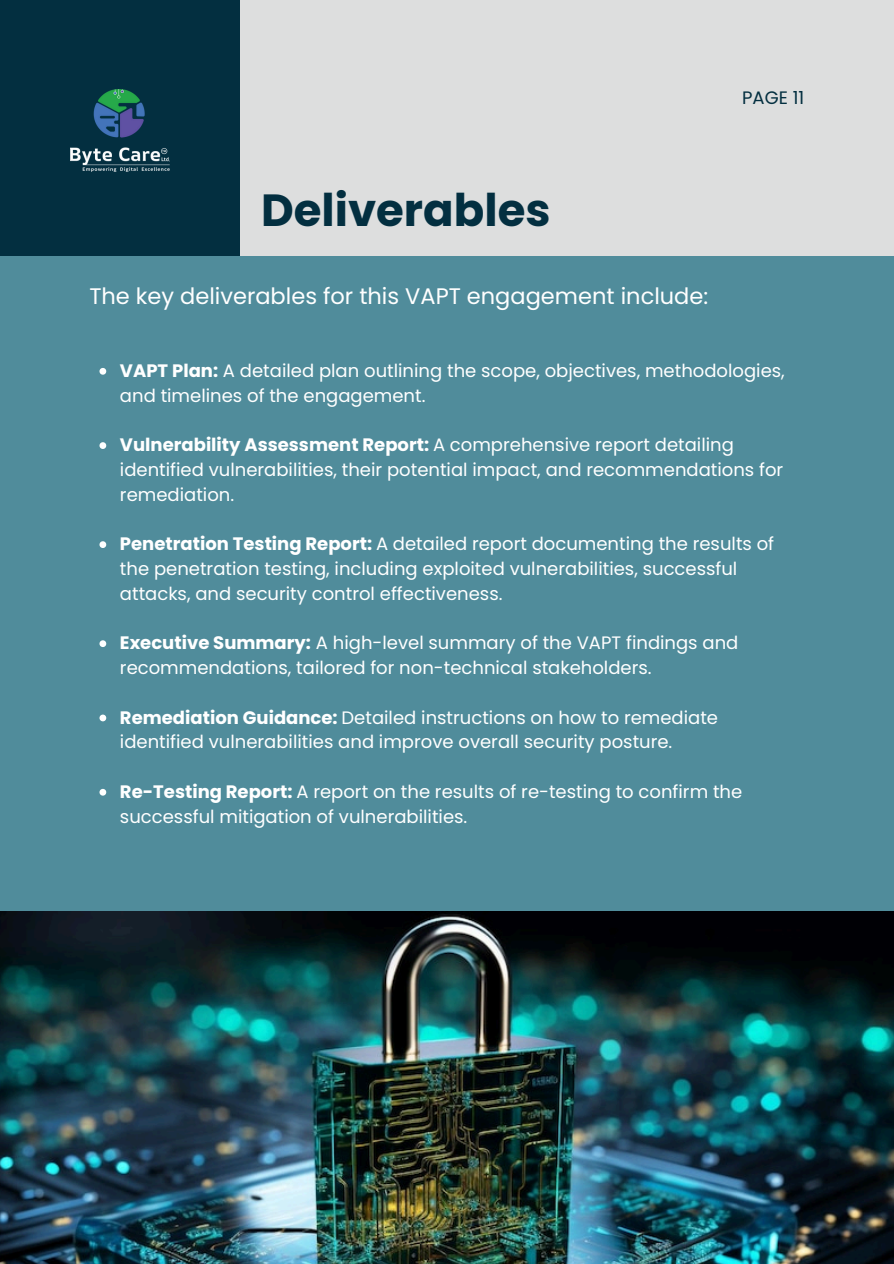
<style>
.page{position:relative;width:894px;height:1264px;background:#fff}
.page>*{position:absolute;margin:0;border:0;box-sizing:border-box;transform-origin:0 0}
.t1{font:700 45px "Poppins";color:#032f40}
.t2{font:22.5px "Poppins";color:#fff}
.t3{font:18px/24.8px "Poppins";color:#fff}
.t4{font:18px "Poppins";color:#032f40}
.s1{font-weight:700}
</style>
<div class="page">
<div style="left:0;top:0;width:893px;height:1263px;background:#dddede"></div>
<div style="left:0;top:0;width:240px;height:1263px;background:#032f40"></div>
<div style="left:0;top:256px;width:893px;height:938px;background:#508c9b"></div>
<svg style="left:99px;top:368px;width:7px;height:6px"></svg>
<svg style="left:99px;top:442px;width:7px;height:7px"></svg>
<svg style="left:99px;top:541px;width:7px;height:7px"></svg>
<svg style="left:99px;top:640px;width:7px;height:7px"></svg>
<svg style="left:99px;top:714px;width:7px;height:7px"></svg>
<svg style="left:99px;top:788px;width:7px;height:7px"></svg>
<img style="left:70px;top:89px;width:99px;height:82px">
<img style="left:0;top:911px;width:892px;height:352px">
<p class="t1" style="left:261px;top:179px;width:291px">Deliverables</p>
<p class="t2" style="left:89px;top:280px;width:620px">The key deliverables for this VAPT engagement include:</p>
<p class="t4" style="left:741px;top:85px;width:64px">PAGE 11</p>
<p class="t3" style="left:120px;top:358px;width:666px"><span class="s1">VAPT Plan:</span> A detailed plan outlining the scope, objectives, methodologies, and timelines of the engagement.</p>
<h3 class="t3" style="left:120px;top:432px;width:664px"><span class="s1">Vulnerability Assessment Report:</span> A comprehensive report detailing identified vulnerabilities, their potential impact, and recommendations for remediation.</h3>
<h1 class="t3" style="left:120px;top:531px;width:655px"><span class="s1">Penetration Testing Report:</span> A detailed report documenting the results of the penetration testing, including exploited vulnerabilities, successful attacks, and security control effectiveness.</h1>
<h2 class="t3" style="left:120px;top:630px;width:619px"><span class="s1">Executive Summary:</span> A high-level summary of the VAPT findings and recommendations, tailored for non-technical stakeholders.</h2>
<p class="t3" style="left:120px;top:705px;width:599px"><span class="s1">Remediation Guidance:</span> Detailed instructions on how to remediate identified vulnerabilities and improve overall security posture.</p>
<p class="t3" style="left:120px;top:779px;width:623px"><span class="s1">Re-Testing Report:</span> A report on the results of re-testing to confirm the successful mitigation of vulnerabilities.</p>
</div>
